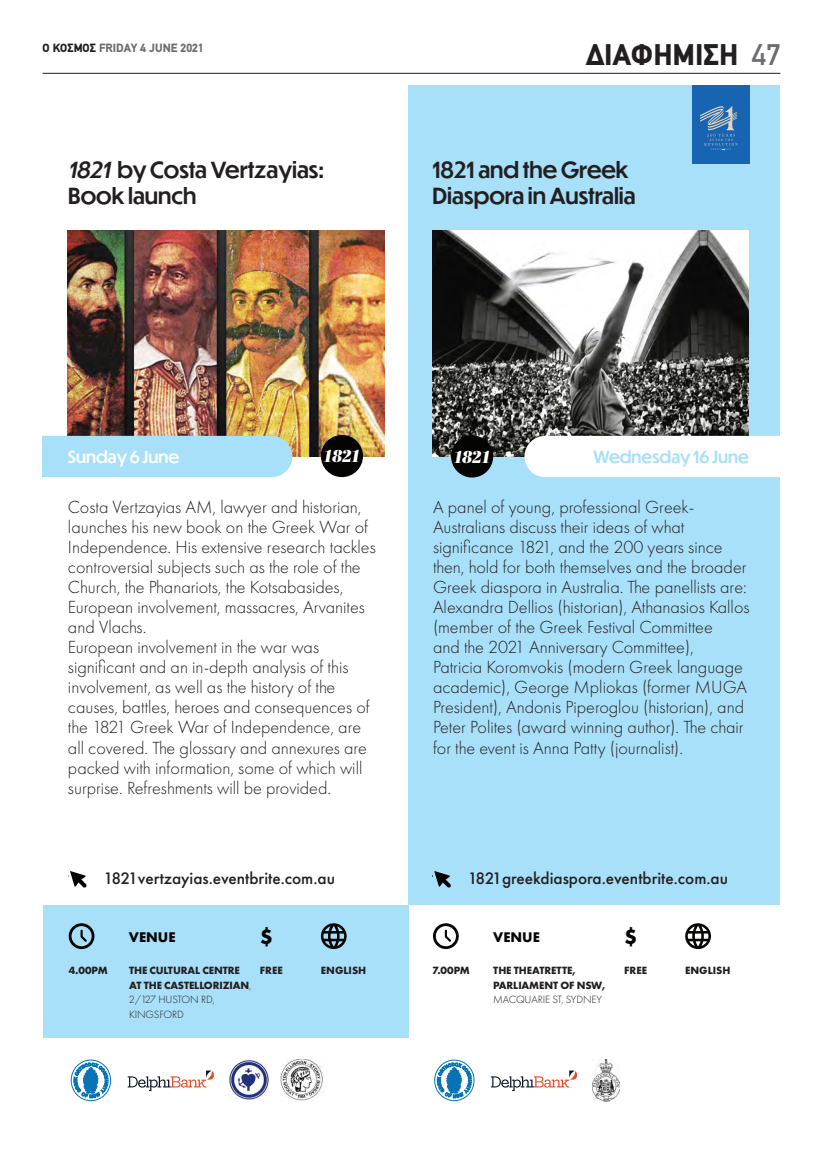
<style>
.page{position:relative;width:823px;height:1149px;background:#fff}
.page>*{position:absolute;margin:0;border:0;box-sizing:border-box;transform-origin:0 0}
.t1{font:900 30px "PF Din Text";color:#231f20}
.t2{font:500 21.8px/26.2px "Dunbar Tall";color:#231f20}
.t3{font:700 21.8px "Futura PT";color:#040503}
.t4{font:300 18.2px/20px "Futura PT";color:#231f20}
.t5{font:500 17.3px "Futura PT";color:#231f20}
.t6{font:italic 17.1px "Abril Fatface";color:#fff}
.t7{font:500 16.4px "Dunbar Tall";color:#a8dff9}
.t8{font:500 16.4px "Dunbar Tall";color:#fff}
.t9{font:700 14.5px "Futura PT";color:#040503}
.t10{font:900 12px "PF Din Text";color:#6c6d70}
.t11{font:700 10.9px "Futura PT";letter-spacing:-.01em;color:#231f20}
.t12{font:300 10.9px/14.5px "Futura PT";letter-spacing:-.01em;color:#231f20}
.s1{color:#231f20}
.s2{font-weight:500;color:#6c6d70}
.s3{font-style:italic}
.s4{font-weight:700}
</style>
<div class="page">
<hr style="left:43px;top:73px;width:737px;height:1px;background:#231f20">
<div style="left:43px;top:904px;width:365px;height:132px;background:#a8dff9"></div>
<div style="left:408px;top:85px;width:372px;height:819px;background:#a8dff9"></div>
<img style="left:68px;top:231px;width:316px;height:225px">
<img style="left:432px;top:231px;width:316px;height:225px">
<div style="left:71px;top:1059px;width:40px;height:41px;border:1px solid #0773b5;border-radius:50%"></div>
<svg style="left:74px;top:1062px;width:34px;height:35px"></svg>
<div style="left:434px;top:1059px;width:40px;height:41px;border:1px solid #0773b5;border-radius:50%"></div>
<svg style="left:437px;top:1062px;width:34px;height:35px"></svg>
<svg style="left:490px;top:1070px;width:86px;height:20px"></svg>
<div style="left:43px;top:435px;width:249px;height:42px;background:#a8dff9"></div>
<div style="left:524px;top:435px;width:256px;height:42px;background:#fff"></div>
<svg style="left:321px;top:923px;width:25px;height:25px"></svg>
<svg style="left:69px;top:923px;width:25px;height:25px"></svg>
<svg style="left:685px;top:923px;width:25px;height:25px"></svg>
<svg style="left:433px;top:923px;width:25px;height:25px"></svg>
<svg style="left:434px;top:871px;width:17px;height:16px"></svg>
<img style="left:229px;top:1059px;width:41px;height:40px">
<svg style="left:128px;top:1070px;width:86px;height:20px"></svg>
<svg style="left:70px;top:871px;width:17px;height:16px"></svg>
<img style="left:280px;top:1059px;width:43px;height:41px">
<div style="left:691px;top:85px;width:58px;height:79px;background:#1765b2"></div>
<svg style="left:700px;top:106px;width:37px;height:44px"></svg>
<img style="left:592px;top:1059px;width:27px;height:41px">
<div style="left:451px;top:435px;width:42px;height:42px;background:#040503;border-radius:50%"></div>
<div style="left:321px;top:435px;width:42px;height:42px;background:#040503;border-radius:50%"></div>
<p class="t10" style="left:43px;top:40px;width:163px"><span class="s1">Ο ΚΟΣΜΟΣ</span> FRIDAY 4 JUNE 2021</p>
<h1 class="t1" style="left:585px;top:37px;width:154px">ΔΙΑΦΗΜΙΣΗ</h1>
<h1 class="t1" style="left:667px;top:37px;width:114px">ΣΠΟΡ <span class="s2">47</span></h1>
<p class="t2" style="left:68px;top:156px;width:257px"><span class="s3">1821</span> by Costa Vertzayias:<br>Book launch</p>
<p class="t2" style="left:432px;top:156px;width:204px">1821 and the Greek<br>Diaspora in Australia</p>
<p class="t8" style="left:68px;top:444px;width:113px">Sunday 6 June</p>
<p class="t7" style="left:593px;top:444px;width:157px">Wednesday 16 June</p>
<p class="t6" style="left:324px;top:444px;width:37px">1821</p>
<p class="t6" style="left:454px;top:444px;width:37px">1821</p>
<p class="t4" style="left:68px;top:497px;width:309px">Costa Vertzayias AM, lawyer and historian, launches his new book on the Greek War of Independence. His extensive research tackles controversial subjects such as the role of the Church, the Phanariots, the Kotsabasides, European involvement, massacres, Arvanites and Vlachs.<br>European involvement in the war was significant and an in-depth analysis of this involvement, as well as the history of the causes, battles, heroes and consequences of the 1821 Greek War of Independence, are all covered. The glossary and annexures are packed with information, some of which will surprise. Refreshments will be provided.</p>
<p class="t4" style="left:433px;top:497px;width:318px">A panel of young, professional Greek-Australians discuss their ideas of what significance 1821, and the 200 years since then, hold for both themselves and the broader Greek diaspora in Australia. The panellists are:<br>Alexandra Dellios (historian), Athanasios Kallos (member of the Greek Festival Committee<br>and the 2021 Anniversary Committee),<br>Patricia Koromvokis (modern Greek language academic), George Mpliokas (former MUGA President), Andonis Piperoglou (historian), and Peter Polites (award winning author). The chair for the event is Anna Patty (journalist).</p>
<p class="t5" style="left:103px;top:867px;width:233px">1821vertzayias.eventbrite.com.au</p>
<p class="t5" style="left:467px;top:867px;width:262px">1821greekdiaspora.eventbrite.com.au</p>
<p class="t9" style="left:129px;top:927px;width:48px">VENUE</p>
<p class="t3" style="left:260px;top:922px;width:15px">$</p>
<p class="t9" style="left:493px;top:927px;width:48px">VENUE</p>
<p class="t3" style="left:624px;top:922px;width:15px">$</p>
<p class="t11" style="left:69px;top:963px;width:41px">4.00PM</p>
<p class="t11" style="left:129px;top:963px;width:112px">THE CULTURAL CENTRE</p>
<p class="t11" style="left:260px;top:963px;width:24px">FREE</p>
<p class="t11" style="left:321px;top:963px;width:47px">ENGLISH</p>
<p class="t12" style="left:129px;top:977px;width:124px"><span class="s4">AT THE CASTELLORIZIAN</span>,<br>2/127 HUSTON RD,<br>KINGSFORD</p>
<p class="t11" style="left:432px;top:963px;width:39px">7.00PM</p>
<p class="t11" style="left:493px;top:963px;width:84px">THE THEATRETTE,</p>
<p class="t11" style="left:624px;top:963px;width:24px">FREE</p>
<p class="t11" style="left:684px;top:963px;width:47px">ENGLISH</p>
<p class="t11" style="left:493px;top:977px;width:113px">PARLIAMENT OF NSW,</p>
<p class="t12" style="left:493px;top:992px;width:110px">MACQUARIE ST, SYDNEY</p>
</div>
